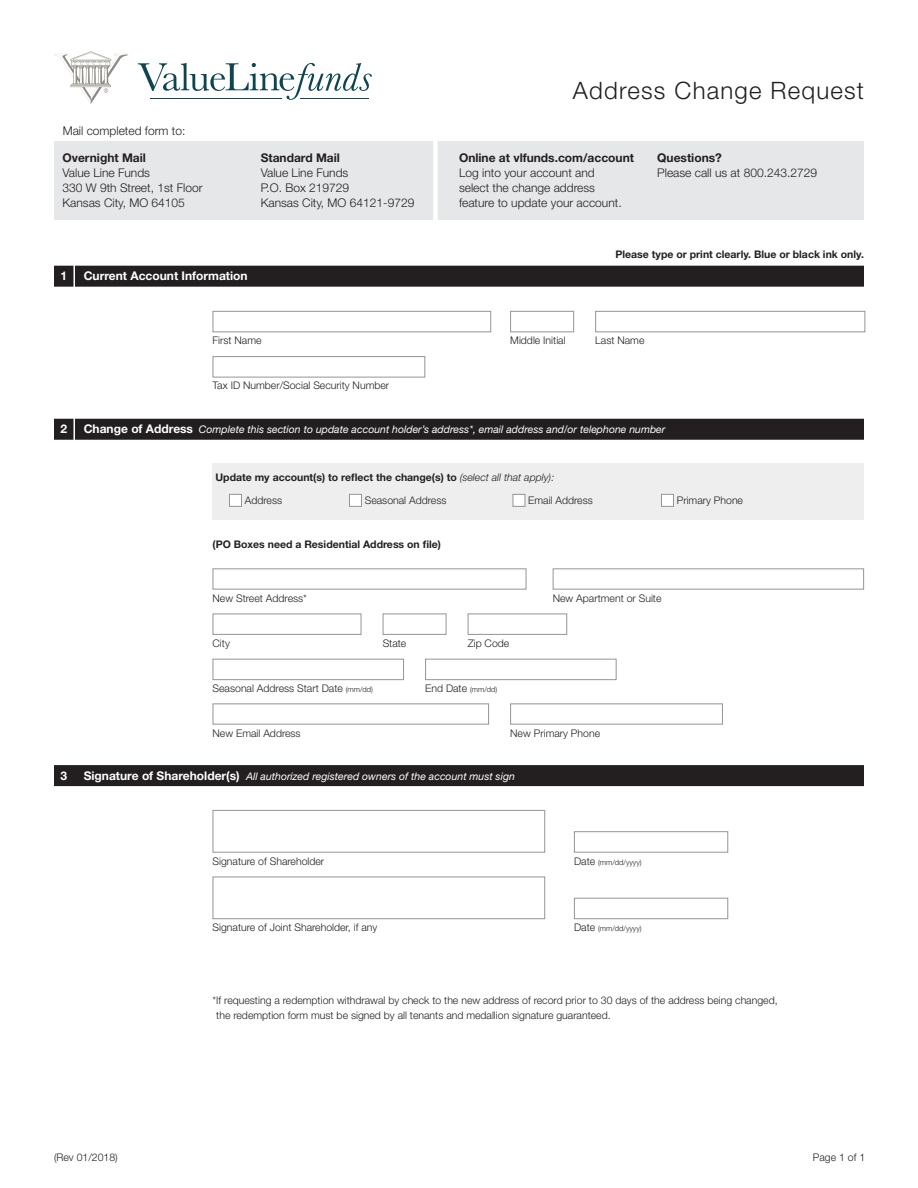
<style>
.page{position:relative;width:918px;height:1188px;background:#fff}
.page>*{position:absolute;margin:0;border:0;box-sizing:border-box;transform-origin:0 0}
.t1{font:300 24px "Helvetica Neue LT Std";letter-spacing:.05em;color:#231f20}
.Mailing_Address{font:300 12px "Helvetica Neue LT Std";color:#231f20}
.Mailing_Address-2{font:700 12px "Helvetica Neue LT Std";color:#231f20}
.Section_Header{font:700 12px "Helvetica Neue LT Std";color:#fff}
.Body_Helvetica_Neue{font:300 10.5px/15px "Helvetica Neue LT Std";color:#231f20}
.Section_Header-2{font:italic 10.5px "Helvetica Neue LT Std";color:#fff}
.Body_Helvetica_Neue-2{font:700 10.5px "Helvetica Neue LT Std";color:#231f20}
.Body_Helvetica_Neue-3{font:300 7.5px "Helvetica Neue LT Std";color:#231f20}
.s1{font-weight:700;font-style:normal;font-size:12px}
.s2{font-weight:300;font-style:italic}
.s3{font-size:7.5px}
.s4{font-size:10.5px}
</style>
<div class="page">
<svg style="left:54px;top:51px;width:74px;height:53px"></svg>
<svg style="left:138px;top:63px;width:234px;height:37px"></svg>
<hr style="left:151px;top:99px;width:131px;height:1px;background:#0d4551">
<hr style="left:300px;top:99px;width:68px;height:1px;background:#0d4551">
<div style="left:213px;top:463px;width:651px;height:57px;background:#eeeeef"></div>
<div style="left:54px;top:141px;width:810px;height:79px;background:#e6e7e9"></div>
<div style="left:433px;top:138px;width:5px;height:84px;background:#fff"></div>
<div style="left:54px;top:266px;width:810px;height:21px;background:#231f20"></div>
<svg style="left:74px;top:266px;width:1px;height:21px"></svg>
<div style="left:213px;top:311px;width:278px;height:21px;border:1px solid #939598"></div>
<div style="left:510px;top:311px;width:64px;height:21px;border:1px solid #939598"></div>
<div style="left:595px;top:311px;width:270px;height:21px;border:1px solid #939598"></div>
<div style="left:213px;top:356px;width:212px;height:21px;border:1px solid #939598"></div>
<div style="left:229px;top:494px;width:13px;height:13px;background:#fff;border:1px solid #939598"></div>
<div style="left:349px;top:494px;width:12px;height:12px;background:#fff"></div>
<div style="left:349px;top:494px;width:13px;height:13px;border:1px solid #939598"></div>
<div style="left:513px;top:494px;width:12px;height:13px;background:#fff;border:1px solid #939598"></div>
<div style="left:661px;top:494px;width:12px;height:12px;background:#fff"></div>
<div style="left:661px;top:494px;width:13px;height:13px;border:1px solid #939598"></div>
<div style="left:213px;top:568px;width:313px;height:22px;border:1px solid #939598"></div>
<div style="left:553px;top:568px;width:311px;height:22px;border:1px solid #939598"></div>
<div style="left:213px;top:614px;width:148px;height:21px;border:1px solid #939598"></div>
<div style="left:383px;top:614px;width:63px;height:21px;border:1px solid #939598"></div>
<div style="left:468px;top:614px;width:99px;height:21px;border:1px solid #939598"></div>
<div style="left:213px;top:659px;width:191px;height:21px;border:1px solid #939598"></div>
<div style="left:425px;top:659px;width:192px;height:21px;border:1px solid #939598"></div>
<div style="left:213px;top:703px;width:276px;height:22px;border:1px solid #939598"></div>
<div style="left:510px;top:703px;width:213px;height:22px;border:1px solid #939598"></div>
<div style="left:213px;top:810px;width:332px;height:43px;border:1px solid #939598"></div>
<div style="left:574px;top:831px;width:154px;height:22px;border:1px solid #939598"></div>
<div style="left:213px;top:877px;width:332px;height:42px;border:1px solid #939598"></div>
<div style="left:574px;top:898px;width:154px;height:21px;border:1px solid #939598"></div>
<div style="left:54px;top:419px;width:810px;height:21px;background:#231f20"></div>
<svg style="left:74px;top:419px;width:1px;height:21px"></svg>
<div style="left:54px;top:765px;width:810px;height:21px;background:#231f20"></div>
<p class="Mailing_Address" style="left:63px;top:123px;width:124px">Mail completed form to:</p>
<p class="Mailing_Address-2" style="left:63px;top:151px;width:85px">Overnight Mail</p>
<p class="Mailing_Address" style="left:63px;top:166px;width:89px">Value Line Funds</p>
<p class="Mailing_Address" style="left:63px;top:181px;width:142px">330 W 9th Street, 1st Floor</p>
<p class="Mailing_Address" style="left:63px;top:196px;width:124px">Kansas City, MO 64105</p>
<p class="Mailing_Address-2" style="left:261px;top:151px;width:81px">Standard Mail</p>
<p class="Mailing_Address" style="left:261px;top:166px;width:89px">Value Line Funds</p>
<p class="Mailing_Address" style="left:261px;top:181px;width:90px">P.O. Box 219729</p>
<p class="Mailing_Address" style="left:261px;top:196px;width:155px">Kansas City, MO 64121-9729</p>
<p class="Section_Header" style="left:60px;top:269px;width:8px">1</p>
<p class="Section_Header" style="left:84px;top:269px;width:165px">Current Account Information</p>
<h1 class="t1" style="left:573px;top:76px;width:293px">Address Change Request</h1>
<p class="Mailing_Address-2" style="left:459px;top:151px;width:177px">Online at vlfunds.com/account</p>
<p class="Mailing_Address" style="left:459px;top:166px;width:137px">Log into your account and</p>
<p class="Mailing_Address" style="left:459px;top:181px;width:138px">select the change address</p>
<p class="Mailing_Address" style="left:459px;top:196px;width:164px">feature to update your account.</p>
<p class="Mailing_Address-2" style="left:657px;top:151px;width:66px">Questions?</p>
<p class="Mailing_Address" style="left:657px;top:166px;width:161px">Please call us at 800.243.2729</p>
<p class="Body_Helvetica_Neue-2" style="left:616px;top:248px;width:250px">Please type or print clearly. Blue or black ink only.</p>
<p class="Body_Helvetica_Neue" style="left:213px;top:333px;width:51px">First Name</p>
<p class="Body_Helvetica_Neue" style="left:510px;top:333px;width:57px">Middle Initial</p>
<p class="Body_Helvetica_Neue" style="left:595px;top:333px;width:51px">Last Name</p>
<p class="Body_Helvetica_Neue" style="left:213px;top:378px;width:178px">Tax ID Number/Social Security Number</p>
<p class="Section_Header" style="left:60px;top:422px;width:8px">2</p>
<p class="Section_Header-2" style="left:84px;top:423px;width:583px"><span class="s1">Change of Address</span> Complete this section to update account holder’s address*, email address and/or telephone number</p>
<p class="Body_Helvetica_Neue-2" style="left:216px;top:471px;width:340px">Update my account(s) to reflect the change(s) to <span class="s2">(select all that apply):</span></p>
<p class="Body_Helvetica_Neue" style="left:245px;top:492px;width:39px">Address</p>
<p class="Body_Helvetica_Neue" style="left:365px;top:492px;width:83px">Seasonal Address</p>
<p class="Body_Helvetica_Neue" style="left:528px;top:492px;width:66px">Email Address</p>
<p class="Body_Helvetica_Neue" style="left:677px;top:492px;width:68px">Primary Phone</p>
<p class="Body_Helvetica_Neue-2" style="left:213px;top:537px;width:230px">(PO Boxes need a Residential Address on file)</p>
<p class="Body_Helvetica_Neue" style="left:213px;top:590px;width:96px">New Street Address*</p>
<p class="Body_Helvetica_Neue" style="left:553px;top:590px;width:110px">New Apartment or Suite</p>
<p class="Body_Helvetica_Neue" style="left:213px;top:635px;width:19px">City</p>
<p class="Body_Helvetica_Neue" style="left:383px;top:635px;width:25px">State</p>
<p class="Body_Helvetica_Neue" style="left:468px;top:635px;width:43px">Zip Code</p>
<p class="Body_Helvetica_Neue" style="left:213px;top:681px;width:162px">Seasonal Address Start Date <span class="s3">(mm/dd)</span></p>
<p class="Body_Helvetica_Neue" style="left:425px;top:681px;width:74px">End Date <span class="s3">(mm/dd)</span></p>
<p class="Body_Helvetica_Neue" style="left:213px;top:725px;width:90px">New Email Address</p>
<p class="Body_Helvetica_Neue" style="left:510px;top:725px;width:91px">New Primary Phone</p>
<p class="Section_Header" style="left:60px;top:768px;width:8px">3</p>
<p class="Section_Header-2" style="left:84px;top:770px;width:433px"><span class="s1">Signature of Shareholder(s)</span> All authorized registered owners of the account must sign</p>
<p class="Body_Helvetica_Neue" style="left:213px;top:853px;width:113px">Signature of Shareholder</p>
<p class="Body_Helvetica_Neue-3" style="left:574px;top:857px;width:69px"><span class="s4">Date</span> (mm/dd/yyyy)</p>
<p class="Body_Helvetica_Neue" style="left:213px;top:920px;width:166px">Signature of Joint Shareholder, if any</p>
<p class="Body_Helvetica_Neue-3" style="left:574px;top:924px;width:69px"><span class="s4">Date</span> (mm/dd/yyyy)</p>
<p class="Body_Helvetica_Neue" style="left:54px;top:1150px;width:65px">(Rev 01/2018)</p>
<p class="Body_Helvetica_Neue" style="left:216px;top:992px;width:563px;text-indent:-4px">*If requesting a redemption withdrawal by check to the new address of record prior to 30 days of the address being changed, the redemption form must be signed by all tenants and medallion signature guaranteed.</p>
<p class="Body_Helvetica_Neue" style="left:813px;top:1150px;width:54px">Page 1 of 1</p>
</div>
